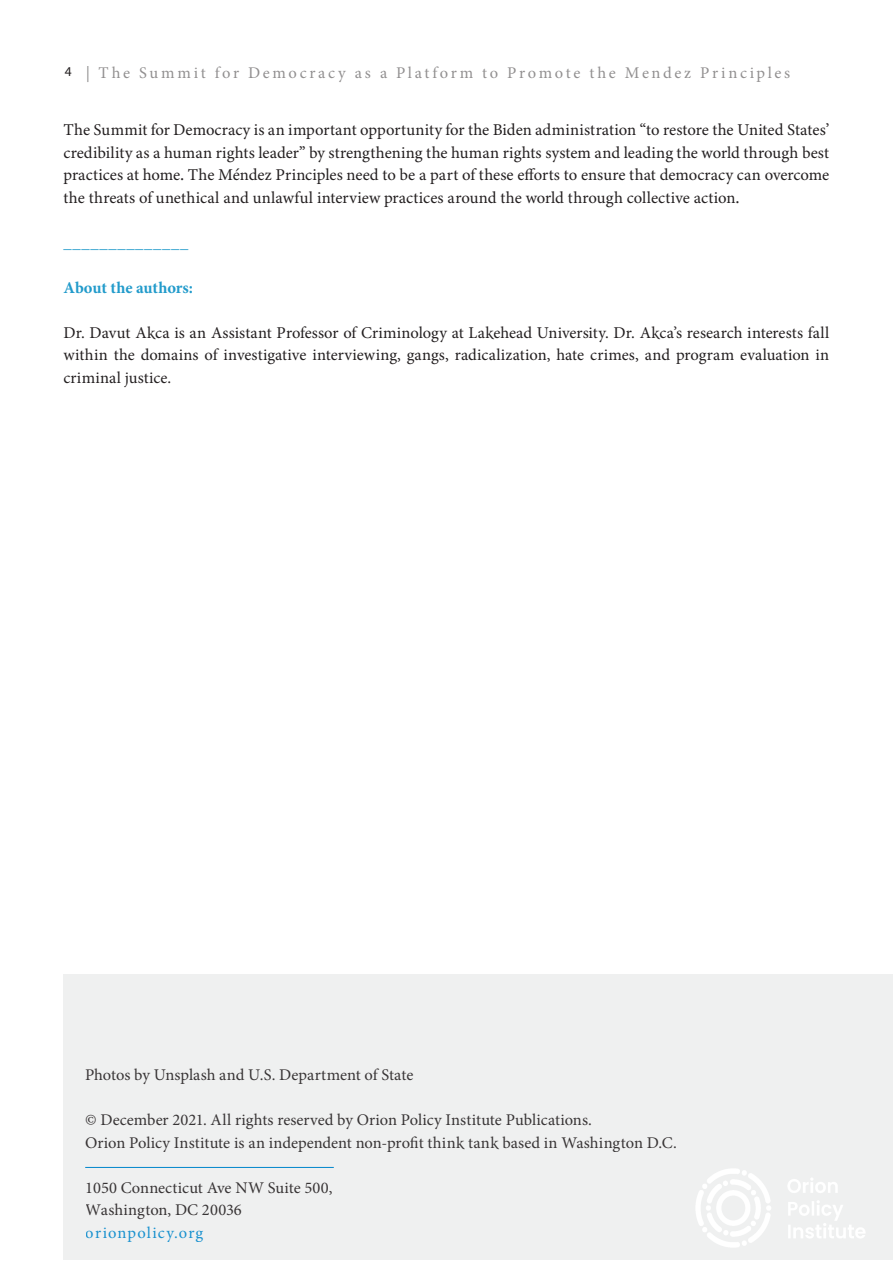
<style>
.page{position:relative;width:893px;height:1263px;background:#fff}
.page>*{position:absolute;margin:0;border:0;box-sizing:border-box;transform-origin:0 0}
.Main_Paragraph{font:16.5px/22.5px "Minion Variable Concept";color:#231f20;text-align:justify}
.Main_Paragraph-2{font:16.5px/22.5px "Minion Pro";letter-spacing:.005em;color:#231f20;text-align:justify}
.Main_Paragraph-3{font:700 16.5px "Minion Pro";letter-spacing:-.01em;color:#229bcb}
.t1{font:16.35px/22.5px "Minion Pro";letter-spacing:.005em;color:#231f20}
.t2{font:16.35px "Minion Pro";letter-spacing:.155em;color:#231f20}
.t3{font:16.35px "Minion Pro";letter-spacing:.06em;color:#0086cb}
.t4{font:13.5px "Myriad Pro";color:#231f20}
</style>
<div class="page">
<div style="left:64px;top:974px;width:829px;height:286px;background:#eff0f0"></div>
<img style="left:696px;top:1169px;width:169px;height:78px">
<hr style="left:85px;top:1167px;width:249px;height:1px;background:#0086cb">
<p class="t4" style="left:65px;top:63px;width:8px">4</p>
<p class="t2" style="left:85px;top:62px;width:706px">| The Summit for Democracy as a Platform to Promote the Mendez Principles</p>
<p class="Main_Paragraph" style="left:64px;top:118px;width:767px">The Summit for Democracy is an important opportunity for the Biden administration “to restore the United States’ credibility as a human rights leader” by strengthening the human rights system and leading the world through best practices at home. The Méndez Principles need to be a part of these efforts to ensure that democracy can overcome the threats of unethical and unlawful interview practices around the world through collective action.</p>
<p class="Main_Paragraph-3" style="left:64px;top:231px;width:126px">______________</p>
<p class="Main_Paragraph-3" style="left:64px;top:276px;width:131px">About the authors:</p>
<p class="Main_Paragraph-2" style="left:64px;top:321px;width:767px">Dr. Davut Akca is an Assistant Professor of Criminology at Lakehead University. Dr. Akca’s research interests fall within the domains of investigative interviewing, gangs, radicalization, hate crimes, and program evaluation in criminal justice.</p>
<p class="t1" style="left:85px;top:1064px;width:330px">Photos by Unsplash and U.S. Department of State</p>
<p class="t1" style="left:85px;top:1109px;width:593px">© December 2021. All rights reserved by Orion Policy Institute Publications.<br>Orion Policy Institute is an independent non-profit think tank based in Washington D.C.</p>
<p class="t1" style="left:86px;top:1176px;width:248px">1050 Connecticut Ave NW Suite 500,<br>Washington, DC 20036</p>
<p class="t3" style="left:86px;top:1221px;width:119px">orionpolicy.org</p>
</div>
